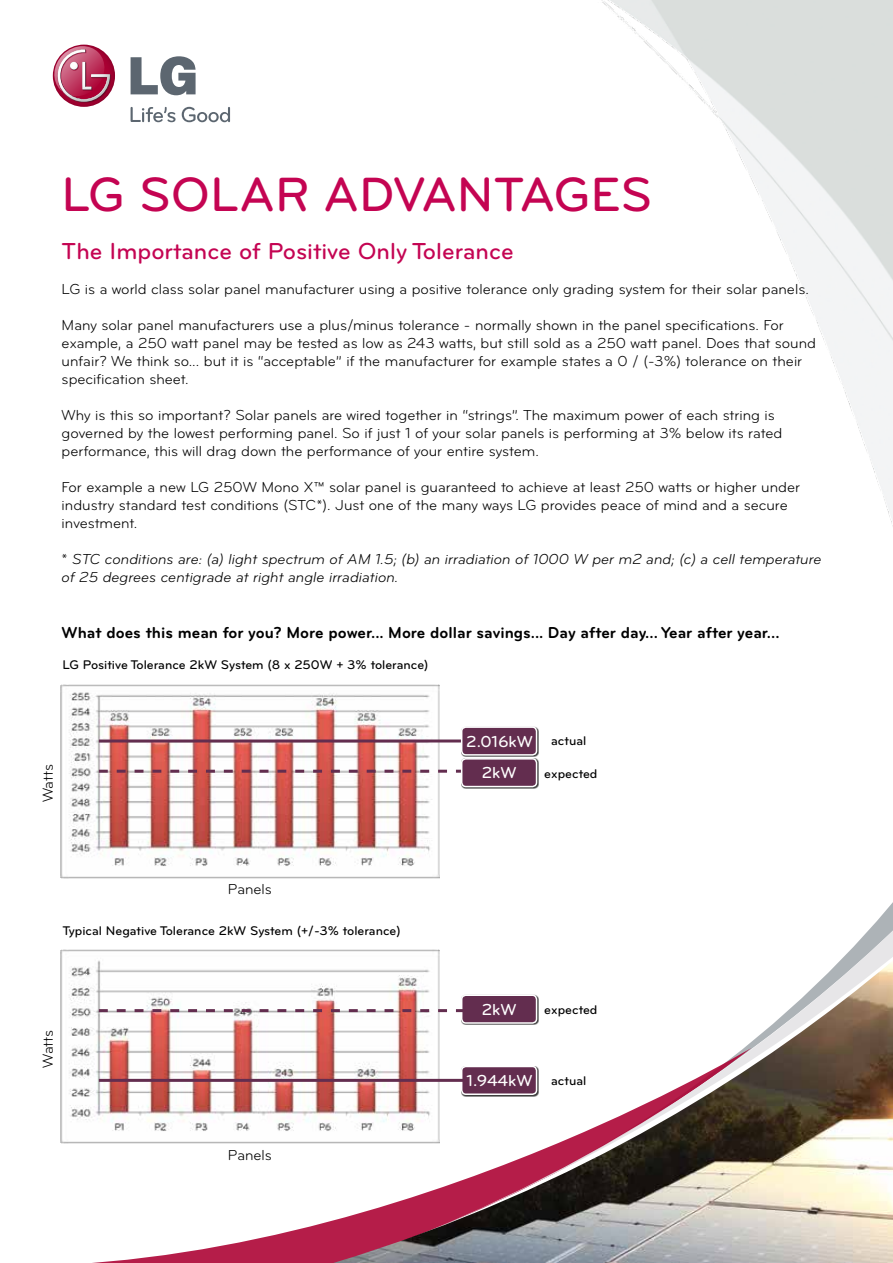
<style>
.page{position:relative;width:893px;height:1263px;background:#fff}
.page>*{position:absolute;margin:0;border:0;box-sizing:border-box;transform-origin:0 0}
.t1{font:500 49.95px "Bryant Pro";color:#c40452}
.t2{font:500 24px "Bryant Pro";color:#c40452}
.t3{font:700 16.5px "Bryant Pro";color:#000}
.t4{font:500 16.5px "Bryant Pro";color:#fff}
.t5{font:15px/18px "Bryant Pro";color:#000}
.t6{font:italic 15px/18px "Bryant Pro";color:#000}
.t7{font:500 13.05px "Bryant Pro";color:#000}
.s1{font-style:normal}
</style>
<div class="page">
<img style="left:601px;top:0;width:292px;height:526px">
<svg style="left:53px;top:45px;width:62px;height:62px"></svg>
<svg style="left:52px;top:46px;width:59px;height:57px"></svg>
<svg style="left:131px;top:56px;width:65px;height:39px"></svg>
<svg style="left:131px;top:107px;width:45px;height:15px"></svg>
<svg style="left:182px;top:107px;width:48px;height:15px"></svg>
<svg style="left:60px;top:1048px;width:273px;height:215px"></svg>
<svg style="left:413px;top:684px;width:480px;height:276px"></svg>
<img style="left:333px;top:960px;width:560px;height:303px">
<img style="left:61px;top:684px;width:378px;height:194px">
<svg style="left:99px;top:770px;width:362px;height:3px"></svg>
<hr style="left:99px;top:739px;width:366px;height:3px;background:#632d4f">
<div style="left:461px;top:726px;width:78px;height:31px;background:#000;opacity:.75"></div>
<div style="left:462px;top:727px;width:74px;height:28px;background:#632d4f;border-radius:4px"></div>
<div style="left:461px;top:726px;width:76px;height:30px;border:2px solid #fff;border-radius:4px"></div>
<div style="left:461px;top:1065px;width:78px;height:31px;background:#000;opacity:.75"></div>
<div style="left:462px;top:1066px;width:74px;height:28px;background:#632d4f;border-radius:4px"></div>
<div style="left:461px;top:1066px;width:76px;height:29px;border:2px solid #fff;border-radius:4px"></div>
<div style="left:461px;top:758px;width:78px;height:31px;background:#000;opacity:.75"></div>
<div style="left:462px;top:759px;width:74px;height:27px;background:#632d4f;border-radius:4px"></div>
<div style="left:461px;top:758px;width:76px;height:29px;border:2px solid #fff;border-radius:4px"></div>
<div style="left:461px;top:994px;width:78px;height:31px;background:#000;opacity:.75"></div>
<div style="left:462px;top:995px;width:74px;height:28px;background:#632d4f;border-radius:4px"></div>
<div style="left:461px;top:994px;width:76px;height:30px;border:2px solid #fff;border-radius:4px"></div>
<img style="left:61px;top:949px;width:378px;height:195px">
<svg style="left:99px;top:1009px;width:365px;height:3px"></svg>
<hr style="left:99px;top:1079px;width:366px;height:3px;background:#632d4f">
<h1 class="t1" style="left:62px;top:168px;width:592px">LG SOLAR ADVANTAGES</h1>
<h2 class="t2" style="left:62px;top:238px;width:453px">The Importance of Positive Only Tolerance</h2>
<p class="t5" style="left:62px;top:281px;width:749px">LG is a world class solar panel manufacturer using a positive tolerance only grading system for their solar panels.</p>
<p class="t5" style="left:62px;top:317px;width:756px">Many solar panel manufacturers use a plus/minus tolerance - normally shown in the panel specifications. For example, a 250 watt panel may be tested as low as 243 watts, but still sold as a 250 watt panel. Does that sound unfair? We think so... but it is “acceptable” if the manufacturer for example states a 0 / (-3%) tolerance on their specification sheet.</p>
<p class="t5" style="left:62px;top:407px;width:722px">Why is this so important? Solar panels are wired together in “strings”. The maximum power of each string is governed by the lowest performing panel. So if just 1 of your solar panels is performing at 3% below its rated performance, this will drag down the performance of your entire system.</p>
<p class="t5" style="left:62px;top:479px;width:740px">For example a new LG 250W Mono X™ solar panel is guaranteed to achieve at least 250 watts or higher under industry standard test conditions (STC*). Just one of the many ways LG provides peace of mind and a secure investment.</p>
<p class="t6" style="left:62px;top:551px;width:761px"><span class="s1">*</span> STC conditions are: (a) light spectrum of AM 1.5; (b) an irradiation of 1000 W per m2 and; (c) a cell temperature of 25 degrees centigrade at right angle irradiation.</p>
<p class="t3" style="left:62px;top:624px;width:719px">What does this mean for you? More power... More dollar savings... Day after day... Year after year...</p>
<p class="t7" style="left:63px;top:658px;width:367px">LG Positive Tolerance 2kW System (8 x 250W + 3% tolerance)</p>
<p class="t5" style="left:39px;top:802px;width:40px;rotate:-90deg">Watts</p>
<p class="t4" style="left:466px;top:732px;width:68px">2.016kW</p>
<p class="t4" style="left:482px;top:764px;width:36px">2kW</p>
<p class="t7" style="left:551px;top:734px;width:37px">actual</p>
<p class="t7" style="left:544px;top:766px;width:55px">expected</p>
<p class="t5" style="left:228px;top:880px;width:46px">Panels</p>
<p class="t7" style="left:63px;top:923px;width:340px">Typical Negative Tolerance 2kW System (+/-3% tolerance)</p>
<p class="t5" style="left:39px;top:1068px;width:40px;rotate:-90deg">Watts</p>
<p class="t5" style="left:228px;top:1146px;width:46px">Panels</p>
<p class="t4" style="left:482px;top:1001px;width:36px">2kW</p>
<p class="t7" style="left:544px;top:1003px;width:55px">expected</p>
<p class="t4" style="left:467px;top:1072px;width:68px">1.944kW</p>
<p class="t7" style="left:551px;top:1073px;width:37px">actual</p>
</div>
